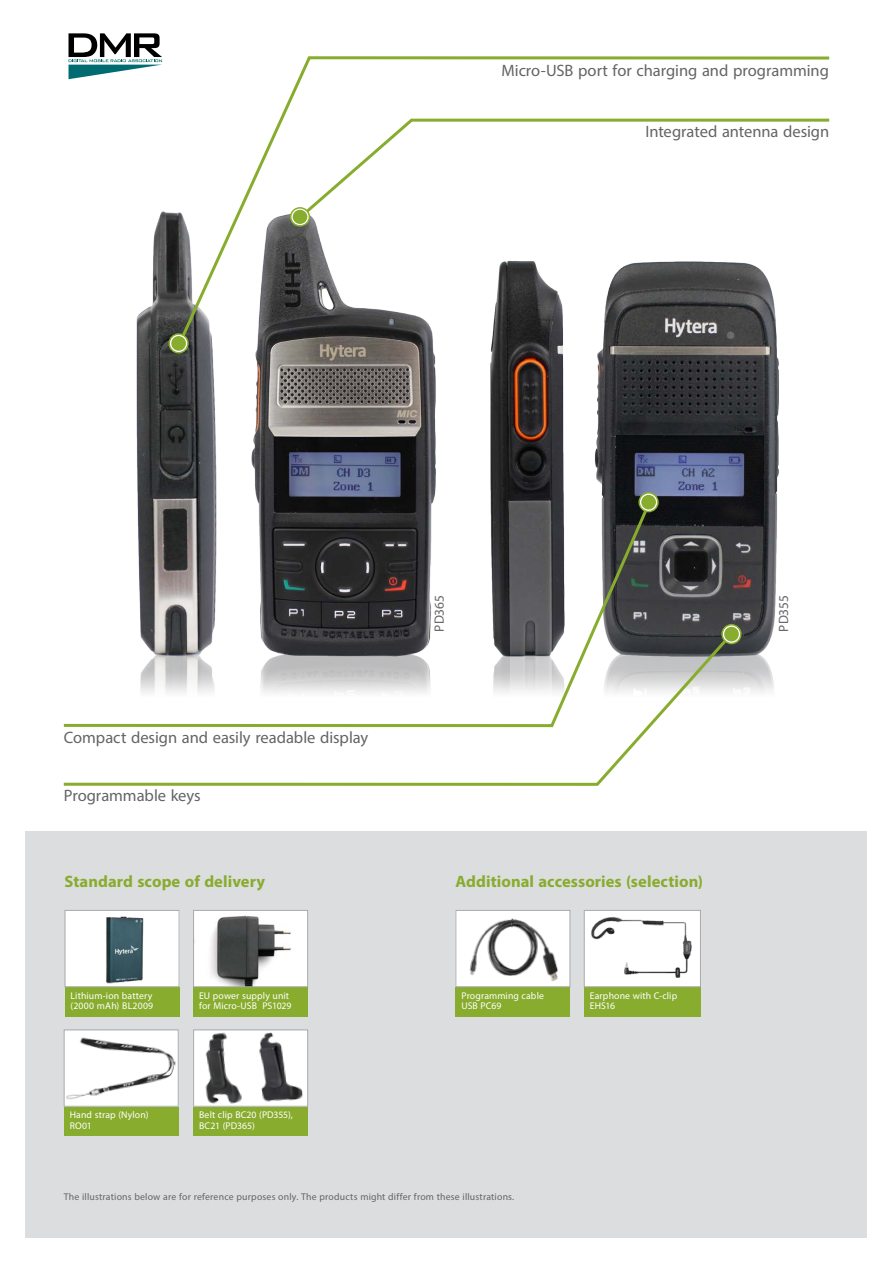
<style>
.page{position:relative;width:893px;height:1263px;background:#fff}
.page>*{position:absolute;margin:0;border:0;box-sizing:border-box;transform-origin:0 0}
.Text_-_Fließtext_8pt{font:16.5px "Myriad Pro";letter-spacing:-.005em;color:#636466}
.Text_-_Headline_11pt{font:700 16.5px "Myriad Pro";letter-spacing:.005em;color:#88ac2e}
.Igeltexte{font:16.5px "Myriad Pro";letter-spacing:-.005em;color:#636466}
.Text_-_Einleitung_9p{font:13.5px "Myriad Pro";letter-spacing:-.01em;color:#636466}
.Zubehör_-_Fließtext{font:9.75px/10.5px "Myriad Pro";letter-spacing:.01em;color:#fff}
.Tabelle_-_Fließtext{font:9.75px "Myriad Pro";letter-spacing:.02em;color:#636466}
</style>
<div class="page">
<div style="left:26px;top:830px;width:841px;height:407px;background:#dcddde"></div>
<svg style="left:69px;top:33px;width:93px;height:46px"></svg>
<div style="left:65px;top:987px;width:114px;height:29px;background:#88ac2e"></div>
<div style="left:65px;top:910px;width:114px;height:77px;background:#fff"></div>
<img style="left:106px;top:916px;width:38px;height:68px">
<div style="left:65px;top:910px;width:114px;height:77px;border:1px solid #a7a9ac"></div>
<img style="left:136px;top:211px;width:643px;height:482px">
<div style="left:64px;top:1107px;width:115px;height:29px;background:#88ac2e"></div>
<div style="left:64px;top:1030px;width:114px;height:76px;background:#fff"></div>
<img style="left:66px;top:1037px;width:110px;height:63px">
<div style="left:64px;top:1029px;width:115px;height:78px;border:1px solid #a7a9ac"></div>
<div style="left:193px;top:1107px;width:115px;height:29px;background:#88ac2e"></div>
<div style="left:194px;top:1030px;width:114px;height:76px;background:#fff"></div>
<img style="left:205px;top:1032px;width:37px;height:72px">
<div style="left:193px;top:1029px;width:115px;height:78px;border:1px solid #a7a9ac"></div>
<div style="left:193px;top:987px;width:115px;height:29px;background:#88ac2e"></div>
<img style="left:195px;top:912px;width:111px;height:73px">
<div style="left:193px;top:910px;width:115px;height:77px;border:1px solid #a7a9ac"></div>
<svg style="left:176px;top:56px;width:654px;height:291px"></svg>
<svg style="left:169px;top:334px;width:19px;height:19px"></svg>
<div style="left:168px;top:333px;width:21px;height:20px;border:2px solid #88ac2e;border-radius:50%"></div>
<div style="left:172px;top:337px;width:13px;height:13px;background:#88ac2e;border-radius:50%"></div>
<div style="left:171px;top:336px;width:15px;height:15px;border:2px solid #88ac2e;border-radius:50%"></div>
<svg style="left:298px;top:117px;width:532px;height:103px"></svg>
<div style="left:584px;top:987px;width:117px;height:29px;background:#88ac2e"></div>
<div style="left:584px;top:910px;width:116px;height:77px;background:#fff"></div>
<img style="left:591px;top:917px;width:101px;height:61px">
<div style="left:584px;top:910px;width:117px;height:77px;border:1px solid #a7a9ac"></div>
<div style="left:455px;top:987px;width:115px;height:29px;background:#88ac2e"></div>
<div style="left:456px;top:910px;width:114px;height:77px;background:#fff"></div>
<img style="left:469px;top:918px;width:89px;height:63px">
<div style="left:455px;top:910px;width:115px;height:77px;border:1px solid #a7a9ac"></div>
<svg style="left:136px;top:497px;width:518px;height:134px"></svg>
<svg style="left:639px;top:493px;width:19px;height:19px"></svg>
<div style="left:638px;top:492px;width:21px;height:20px;border:2px solid #88ac2e;border-radius:50%"></div>
<div style="left:642px;top:496px;width:13px;height:13px;background:#88ac2e;border-radius:50%"></div>
<div style="left:641px;top:495px;width:15px;height:14px;border:2px solid #88ac2e;border-radius:50%"></div>
<svg style="left:63px;top:631px;width:672px;height:155px"></svg>
<svg style="left:722px;top:625px;width:19px;height:18px"></svg>
<div style="left:721px;top:624px;width:21px;height:20px;border:2px solid #88ac2e;border-radius:50%"></div>
<div style="left:725px;top:628px;width:13px;height:13px;background:#88ac2e;border-radius:50%"></div>
<div style="left:724px;top:627px;width:15px;height:14px;border:2px solid #88ac2e;border-radius:50%"></div>
<svg style="left:291px;top:208px;width:18px;height:18px"></svg>
<div style="left:290px;top:207px;width:20px;height:20px;border:2px solid #88ac2e;border-radius:50%"></div>
<div style="left:293px;top:211px;width:14px;height:12px;background:#88ac2e;border-radius:50%"></div>
<div style="left:293px;top:210px;width:14px;height:14px;border:2px solid #88ac2e;border-radius:50%"></div>
<img style="left:252px;top:1029px;width:56px;height:78px">
<p class="Text_-_Fließtext_8pt" style="left:502px;top:61px;width:329px">Micro-USB port for charging and programming</p>
<p class="Text_-_Fließtext_8pt" style="left:645px;top:121px;width:185px">Integrated antenna design</p>
<p class="Igeltexte" style="left:64px;top:727px;width:306px">Compact design and easily readable display</p>
<p class="Igeltexte" style="left:64px;top:786px;width:138px">Programmable keys</p>
<p class="Text_-_Headline_11pt" style="left:65px;top:871px;width:202px">Standard scope of delivery</p>
<p class="Zubehör_-_Fließtext" style="left:71px;top:990px;width:84px">Lithium-ion battery (2000 mAh) BL2009</p>
<p class="Zubehör_-_Fließtext" style="left:199px;top:990px;width:94px">EU power supply unit for Micro-USB PS1029</p>
<p class="Zubehör_-_Fließtext" style="left:70px;top:1109px;width:80px">Hand strap (Nylon)<br>RO01</p>
<p class="Zubehör_-_Fließtext" style="left:199px;top:1109px;width:95px">Belt clip BC20 (PD355),<br>BC21 (PD365)</p>
<p class="Text_-_Einleitung_9p" style="left:431px;top:631px;width:38px;rotate:-90deg">PD365</p>
<p class="Text_-_Einleitung_9p" style="left:775px;top:631px;width:38px;rotate:-90deg">PD355</p>
<p class="Text_-_Headline_11pt" style="left:455px;top:871px;width:249px">Additional accessories (selection)</p>
<p class="Zubehör_-_Fließtext" style="left:461px;top:990px;width:84px">Programming cable<br>USB PC69</p>
<p class="Zubehör_-_Fließtext" style="left:590px;top:990px;width:89px">Earphone with C-clip<br>EHS16</p>
<p class="Tabelle_-_Fließtext" style="left:64px;top:1191px;width:452px">The illustrations below are for reference purposes only. The products might differ from these illustrations.</p>
</div>
